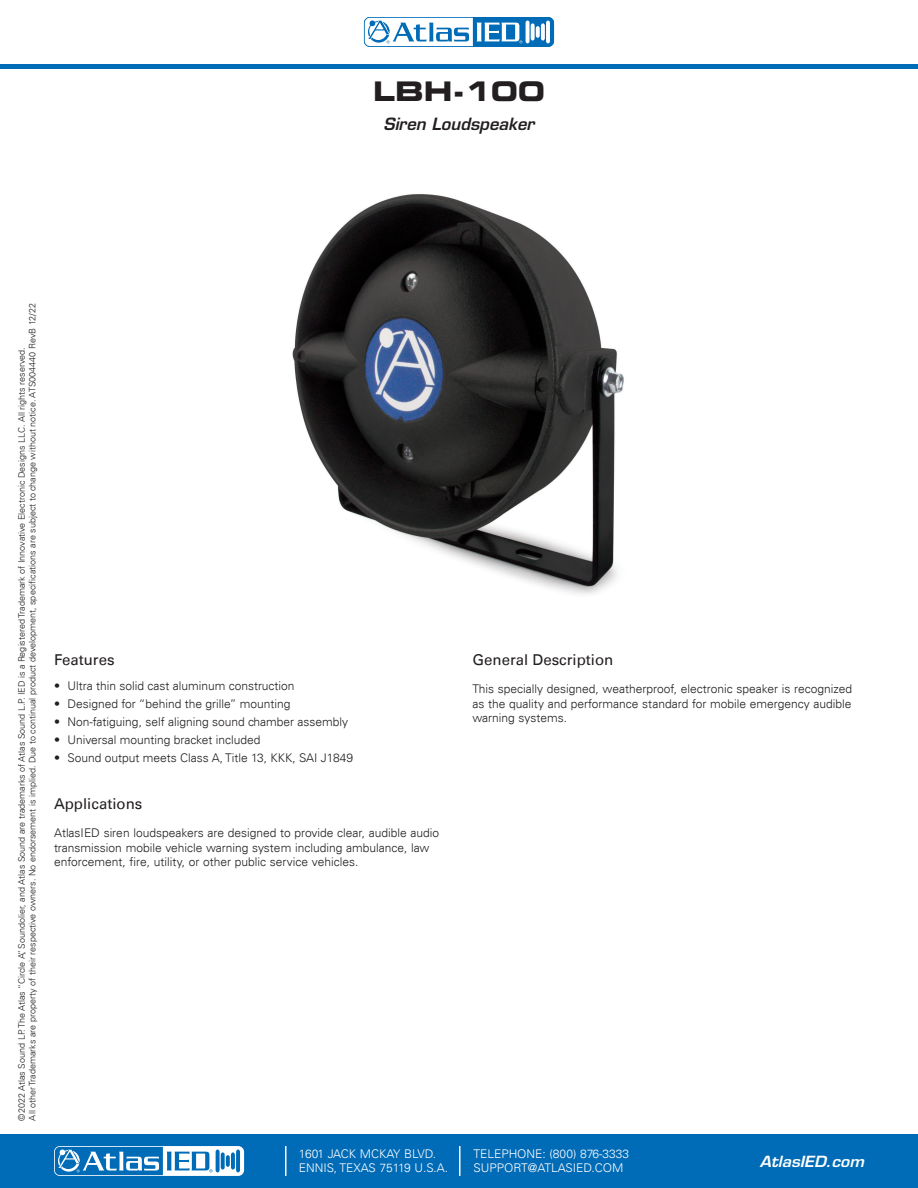
<style>
.page{position:relative;width:918px;height:1188px;background:#fff}
.page>*{position:absolute;margin:0;border:0;box-sizing:border-box;transform-origin:0 0}
.t1{font:27px "Eurostile LT Std Bold Ex 2";color:#231f20}
.t2{font:italic 600 16.5px "Eurostile LT Std";color:#231f20}
.t3{font:15px "Univers LT";color:#231f20}
.t4{font:italic 600 15px "Eurostile LT Std";color:#fff;scale:1.05 1}
.t5{font:300 12px/14.7px "Univers LT";color:#231f20;text-align:justify}
.t6{font:300 12px/13.5px "Univers LT";color:#fff}
.t7{font:300 9px/10.8px "Univers LT";color:#231f20}
</style>
<div class="page">
<div style="left:0;top:1134px;width:918px;height:54px;background:#006bb6"></div>
<svg style="left:54px;top:1146px;width:190px;height:30px"></svg>
<hr style="left:285px;top:1146px;width:2px;height:30px;background:#fff">
<hr style="left:459px;top:1146px;width:1px;height:30px;background:#fff">
<hr style="left:0;top:64px;width:918px;height:4px;background:#006bb6">
<svg style="left:364px;top:17px;width:190px;height:30px"></svg>
<svg style="left:526px;top:21px;width:4px;height:22px"></svg>
<hr style="left:546px;top:21px;width:4px;height:22px;background:#fff;border-radius:2px">
<svg style="left:531px;top:23px;width:4px;height:18px"></svg>
<svg style="left:541px;top:23px;width:4px;height:18px"></svg>
<svg style="left:536px;top:26px;width:4px;height:12px"></svg>
<svg style="left:365px;top:18px;width:157px;height:28px"></svg>
<img style="left:292px;top:195px;width:331px;height:392px">
<h1 class="t1" style="left:373px;top:73px;width:173px">LBH-100</h1>
<h2 class="t2" style="left:384px;top:113px;width:152px">Siren Loudspeaker</h2>
<p class="t7" style="left:16px;top:1120px;width:819px;rotate:-90deg">©2022 Atlas Sound LP. The Atlas “Circle A”, Soundolier, and Atlas Sound are trademarks of Atlas Sound L.P. IED is a Registered Trademark of Innovative Electronic Designs LLC. All rights reserved.<br>All other Trademarks are property of their respective owners. No endorsement is implied. Due to continual product development, specifications are subject to change without notice. ATS004440 RevB 12/22</p>
<p class="t3" style="left:54px;top:651px;width:62px">Features</p>
<p class="t5" style="left:54px;top:678px;width:242px">• Ultra thin solid cast aluminum construction</p>
<p class="t5" style="left:54px;top:696px;width:238px">• Designed for “behind the grille” mounting</p>
<p class="t5" style="left:54px;top:714px;width:296px">• Non-fatiguing, self aligning sound chamber assembly</p>
<p class="t5" style="left:54px;top:732px;width:208px">• Universal mounting bracket included</p>
<p class="t5" style="left:54px;top:750px;width:301px">• Sound output meets Class A, Title 13, KKK, SAI J1849</p>
<p class="t3" style="left:54px;top:795px;width:90px">Applications</p>
<p class="t5" style="left:54px;top:825px;width:387px;text-align:left">AtlasIED siren loudspeakers are designed to provide clear, audible audio transmission mobile vehicle warning system including ambulance, law enforcement, fire, utility, or other public service vehicles.</p>
<p class="t6" style="left:299px;top:1147px;width:151px">1601 JACK MCKAY BLVD.<br>ENNIS, TEXAS 75119 U.S.A.</p>
<p class="t3" style="left:472px;top:651px;width:142px">General Description</p>
<p class="t5" style="left:472px;top:681px;width:381px">This specially designed, weatherproof, electronic speaker is recognized as the quality and performance standard for mobile emergency audible warning systems.</p>
<p class="t6" style="left:473px;top:1147px;width:157px">TELEPHONE: (800) 876-3333<br>SUPPORT@ATLASIED.COM</p>
<p class="t4" style="left:760px;top:1152px;width:101px">AtlasIED.com</p>
</div>
